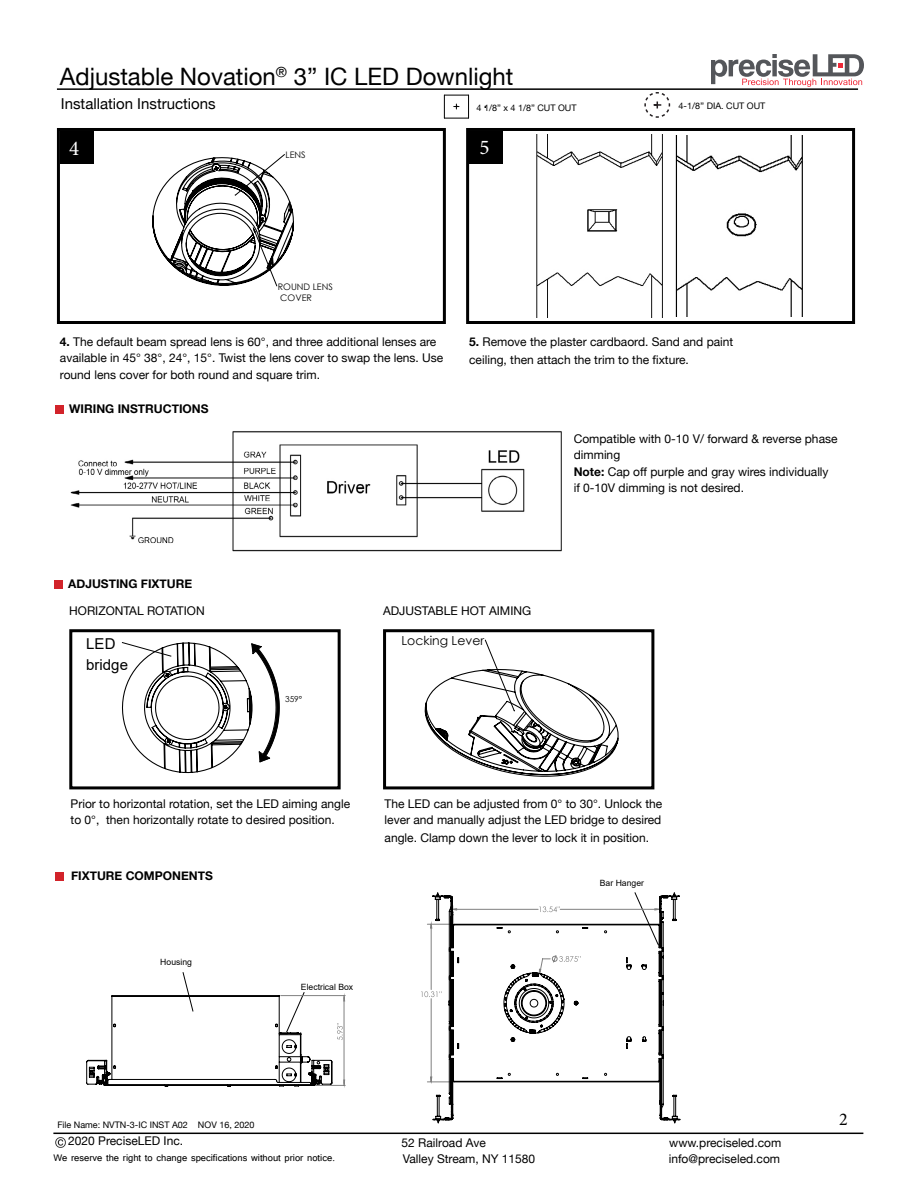
<style>
.page{position:relative;width:918px;height:1188px;background:#fff}
.page>*{position:absolute;margin:0;border:0;box-sizing:border-box;transform-origin:0 0}
.t1{font:24px "Helvetica Neue";color:#000}
.t2{font:21px "Minion Pro";color:#fff}
.t3{font:18px "Minion Pro";color:#000}
.t4{font:15px "Helvetica Neue";color:#000}
.t5{font:15px/21.6px "Arial";color:#000}
.t6{font:12.45px "Century Gothic";color:#000}
.t7{font:12px/16.5px "Helvetica Neue";color:#000}
.t8{font:12px "Tunga";color:#000}
.t9{font:700 12px "Helvetica Neue";color:#000}
.t10{font:9px "Helvetica Neue";color:#000}
.t11{font:9px/10.4px "Century Gothic";color:#000}
.t12{font:8.7px "Arial";color:#000}
.t13{font:8.25px "Century Gothic";color:#000}
.s1{font-weight:700}
</style>
<div class="page">
<svg style="left:711px;top:54px;width:153px;height:33px"></svg>
<svg style="left:644px;top:92px;width:27px;height:26px"></svg>
<hr style="left:57px;top:88px;width:801px;height:2px;background:#000">
<hr style="left:53px;top:1133px;width:810px;height:1px;background:#000">
<svg style="left:56px;top:1138px;width:10px;height:10px"></svg>
<svg style="left:444px;top:95px;width:25px;height:24px"></svg>
<div style="left:466px;top:128px;width:389px;height:196px;border:3px solid #000"></div>
<div style="left:469px;top:131px;width:34px;height:32px;background:#000"></div>
<div style="left:55px;top:405px;width:8px;height:8px;background:#d2232a"></div>
<img style="left:70px;top:431px;width:492px;height:121px">
<div style="left:57px;top:128px;width:389px;height:196px;border:3px solid #000"></div>
<div style="left:60px;top:131px;width:34px;height:32px;background:#000"></div>
<img style="left:536px;top:134px;width:127px;height:184px">
<img style="left:675px;top:135px;width:128px;height:182px">
<svg style="left:152px;top:154px;width:142px;height:133px"></svg>
<div style="left:69px;top:629px;width:272px;height:160px;border:3px solid #000"></div>
<svg style="left:121px;top:642px;width:159px;height:132px"></svg>
<div style="left:383px;top:629px;width:271px;height:160px;border:3px solid #000"></div>
<svg style="left:424px;top:639px;width:195px;height:138px"></svg>
<div style="left:54px;top:580px;width:8px;height:8px;background:#d2232a"></div>
<div style="left:55px;top:873px;width:8px;height:8px;background:#d2232a"></div>
<svg style="left:86px;top:972px;width:259px;height:116px"></svg>
<svg style="left:421px;top:921px;width:11px;height:161px"></svg>
<svg style="left:432px;top:892px;width:249px;height:232px"></svg>
<div style="left:133px;top:1020px;width:129px;height:40px;background:#fff"></div>
<h1 class="t1" style="left:60px;top:62px;width:455px">Adjustable Novation<sup>®</sup> 3” IC LED Downlight</h1>
<p class="t4" style="left:61px;top:95px;width:156px">Installation Instructions</p>
<p class="t10" style="left:679px;top:101px;width:88px">4-1/8’’ DIA. CUT OUT</p>
<p class="t10" style="left:477px;top:102px;width:102px">4 1/8” x 4 1/8” CUT OUT</p>
<h2 class="t2" style="left:69px;top:134px;width:12px">4</h2>
<p class="t11" style="left:286px;top:149px;width:22px">LENS</p>
<h2 class="t2" style="left:479px;top:133px;width:12px">5</h2>
<p class="t11" style="left:278px;top:282px;width:57px">ROUND LENS<br>COVER</p>
<p class="t7" style="left:60px;top:333px;width:385px"><span class="s1">4.</span> The default beam spread lens is 60°, and three additional lenses are available in 45° 38°, 24°, 15°. Twist the lens cover to swap the lens. Use round lens cover for both round and square trim.</p>
<p class="t9" style="left:69px;top:401px;width:141px">WIRING INSTRUCTIONS</p>
<p class="t7" style="left:469px;top:332px;width:266px;line-height:18px"><span class="s1">5.</span> Remove the plaster cardbaord. Sand and paint ceiling, then attach the trim to the fixture.</p>
<p class="t7" style="left:574px;top:430px;width:265px">Compatible with 0-10 V/ forward &amp; reverse phase dimming<br><span class="s1">Note:</span> Cap off purple and gray wires individually if 0-10V dimming is not desired.</p>
<p class="t9" style="left:68px;top:576px;width:125px">ADJUSTING FIXTURE</p>
<p class="t7" style="left:69px;top:602px;width:137px">HORIZONTAL ROTATION</p>
<p class="t5" style="left:86px;top:632px;width:43px">LED bridge</p>
<p class="t13" style="left:285px;top:693px;width:19px">359°</p>
<p class="t7" style="left:383px;top:602px;width:150px">ADJUSTABLE HOT AIMING</p>
<p class="t6" style="left:402px;top:632px;width:84px">Locking Lever</p>
<p class="t7" style="left:71px;top:795px;width:281px">Prior to horizontal rotation, set the LED aiming angle to 0°, then horizontally rotate to desired position.</p>
<p class="t9" style="left:71px;top:868px;width:143px">FIXTURE COMPONENTS</p>
<p class="t12" style="left:160px;top:956px;width:33px">Housing</p>
<p class="t12" style="left:301px;top:981px;width:54px">Electrical Box</p>
<p class="t7" style="left:385px;top:795px;width:279px">The LED can be adjusted from 0° to 30°. Unlock the lever and manually adjust the LED bridge to desired</p>
<p class="t7" style="left:385px;top:830px;width:266px">angle. Clamp down the lever to lock it in position.</p>
<p class="t12" style="left:600px;top:877px;width:46px">Bar Hanger</p>
<p class="t10" style="left:57px;top:1120px;width:198px">File Name: NVTN-3-IC INST A02 NOV 16, 2020</p>
<p class="t8" style="left:53px;top:1150px;width:284px">We reserve the right to change specifications without prior notice.</p>
<p class="t7" style="left:68px;top:1133px;width:116px">2020 PreciseLED Inc.</p>
<p class="t7" style="left:402px;top:1134px;width:86px">52 Railroad Ave</p>
<p class="t7" style="left:669px;top:1134px;width:113px">www.preciseled.com</p>
<p class="t7" style="left:403px;top:1151px;width:134px">Valley Stream, NY 11580</p>
<p class="t7" style="left:669px;top:1151px;width:113px">info@preciseled.com</p>
<h3 class="t3" style="left:839px;top:1107px;width:10px">2</h3>
</div>
